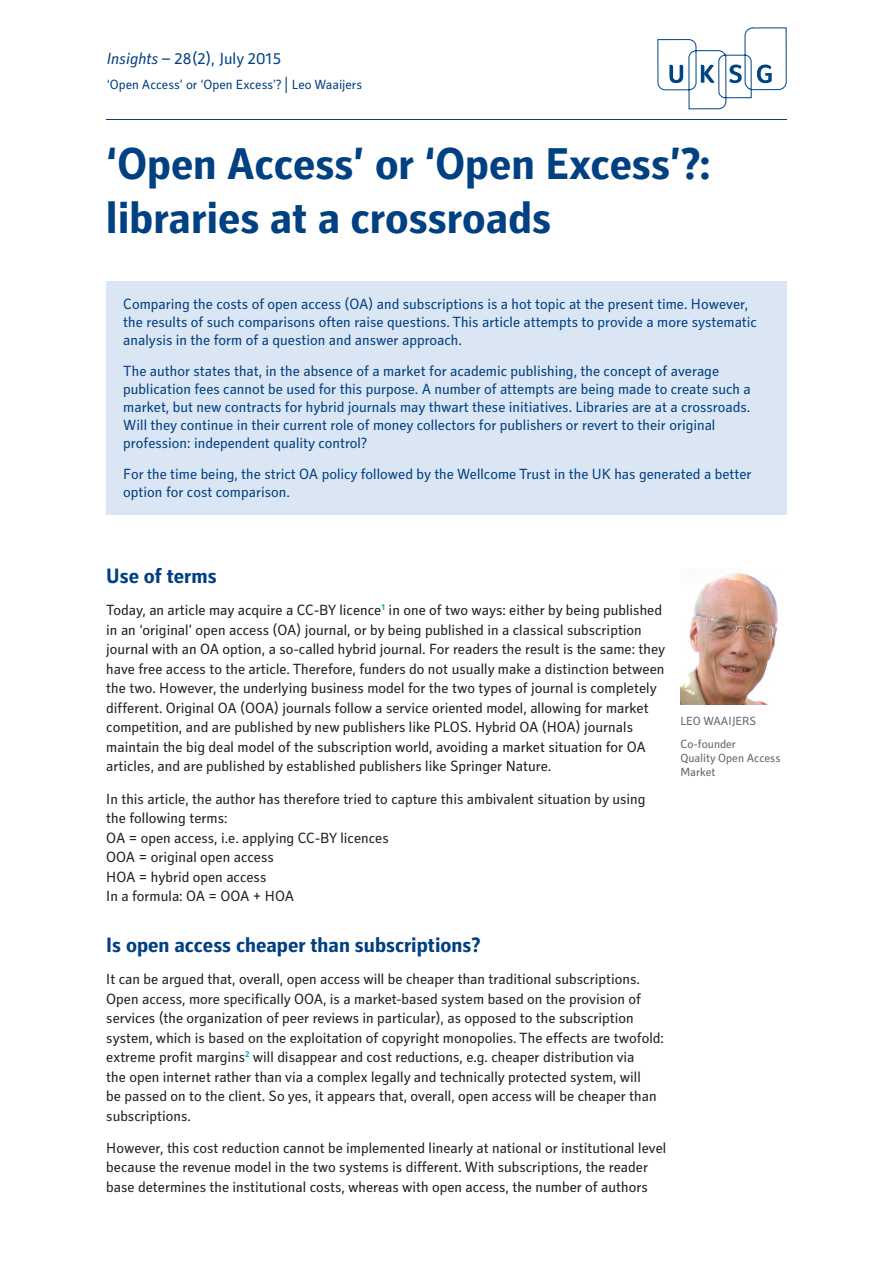
<style>
.page{position:relative;width:893px;height:1263px;background:#fff}
.page>*{position:absolute;margin:0;border:0;box-sizing:border-box;transform-origin:0 0}
.Main_Headline{font:700 45px/54px "Secca Std";color:#014081}
.A-Style_Heading{font:700 21px "Secca Std";color:#014081}
.Title_-_Series_-_Dat{font:16.5px "Secca Std";color:#014081}
.Body{font:15px/19.5px "Secca Std";color:#231f20}
.Extract_Box{font:15px/18px "Secca Std";color:#014081}
.Title_-_Aiuthor{font:13.5px "Secca Std";color:#014081}
.t1{font:12px/14.4px "Secca Std";color:#636366}
.s1{font-style:italic}
</style>
<div class="page">
<div style="left:106px;top:281px;width:681px;height:233px;background:#dbe6f4"></div>
<hr style="left:106px;top:119px;width:681px;height:1px;background:#014081">
<svg style="left:657px;top:27px;width:130px;height:82px"></svg>
<img style="left:680px;top:573px;width:98px;height:132px">
<p class="Title_-_Series_-_Dat" style="left:107px;top:49px;width:176px"><span class="s1">Insights</span> – 28(2), July 2015</p>
<p class="Title_-_Aiuthor" style="left:107px;top:77px;width:257px">‘Open Access’ or ‘Open Excess’? | Leo Waaijers</p>
<p class="Main_Headline" style="left:106px;top:139px;width:606px">‘Open Access’ or ‘Open Excess’?: libraries at a crossroads</p>
<p class="Extract_Box" style="left:123px;top:296px;width:635px">Comparing the costs of open access (OA) and subscriptions is a hot topic at the present time. However, the results of such comparisons often raise questions. This article attempts to provide a more systematic analysis in the form of a question and answer approach.</p>
<p class="Extract_Box" style="left:123px;top:362px;width:629px">The author states that, in the absence of a market for academic publishing, the concept of average publication fees cannot be used for this purpose. A number of attempts are being made to create such a market, but new contracts for hybrid journals may thwart these initiatives. Libraries are at a crossroads.<br>Will they continue in their current role of money collectors for publishers or revert to their original profession: independent quality control?</p>
<p class="Extract_Box" style="left:123px;top:465px;width:630px">For the time being, the strict OA policy followed by the Wellcome Trust in the UK has generated a better option for cost comparison.</p>
<p class="A-Style_Heading" style="left:106px;top:564px;width:112px">Use of terms</p>
<p class="Body" style="left:106px;top:601px;width:560px">Today, an article may acquire a CC-BY licence<sup>1</sup> in one of two ways: either by being published in an ‘original’ open access (OA) journal, or by being published in a classical subscription journal with an OA option, a so-called hybrid journal. For readers the result is the same: they have free access to the article. Therefore, funders do not usually make a distinction between the two. However, the underlying business model for the two types of journal is completely different. Original OA (OOA) journals follow a service oriented model, allowing for market competition, and are published by new publishers like PLOS. Hybrid OA (HOA) journals maintain the big deal model of the subscription world, avoiding a market situation for OA articles, and are published by established publishers like Springer Nature.</p>
<p class="Body" style="left:106px;top:789px;width:541px">In this article, the author has therefore tried to capture this ambivalent situation by using the following terms:<br>OA = open access, i.e. applying CC-BY licences<br>OOA = original open access<br>HOA = hybrid open access<br>In a formula: OA = OOA + HOA</p>
<p class="A-Style_Heading" style="left:106px;top:933px;width:375px">Is open access cheaper than subscriptions?</p>
<p class="Body" style="left:106px;top:970px;width:559px">It can be argued that, overall, open access will be cheaper than traditional subscriptions.<br>Open access, more specifically OOA, is a market-based system based on the provision of services (the organization of peer reviews in particular), as opposed to the subscription system, which is based on the exploitation of copyright monopolies. The effects are twofold: extreme profit margins<sup>2</sup> will disappear and cost reductions, e.g. cheaper distribution via<br>the open internet rather than via a complex legally and technically protected system, will<br>be passed on to the client. So yes, it appears that, overall, open access will be cheaper than subscriptions.</p>
<p class="Body" style="left:106px;top:1139px;width:561px">However, this cost reduction cannot be implemented linearly at national or institutional level because the revenue model in the two systems is different. With subscriptions, the reader base determines the institutional costs, whereas with open access, the number of authors</p>
<p class="t1" style="left:680px;top:714px;width:78px">LEO WAAIJERS</p>
<p class="t1" style="left:680px;top:737px;width:102px">Co-founder<br>Quality Open Access<br>Market</p>
</div>
